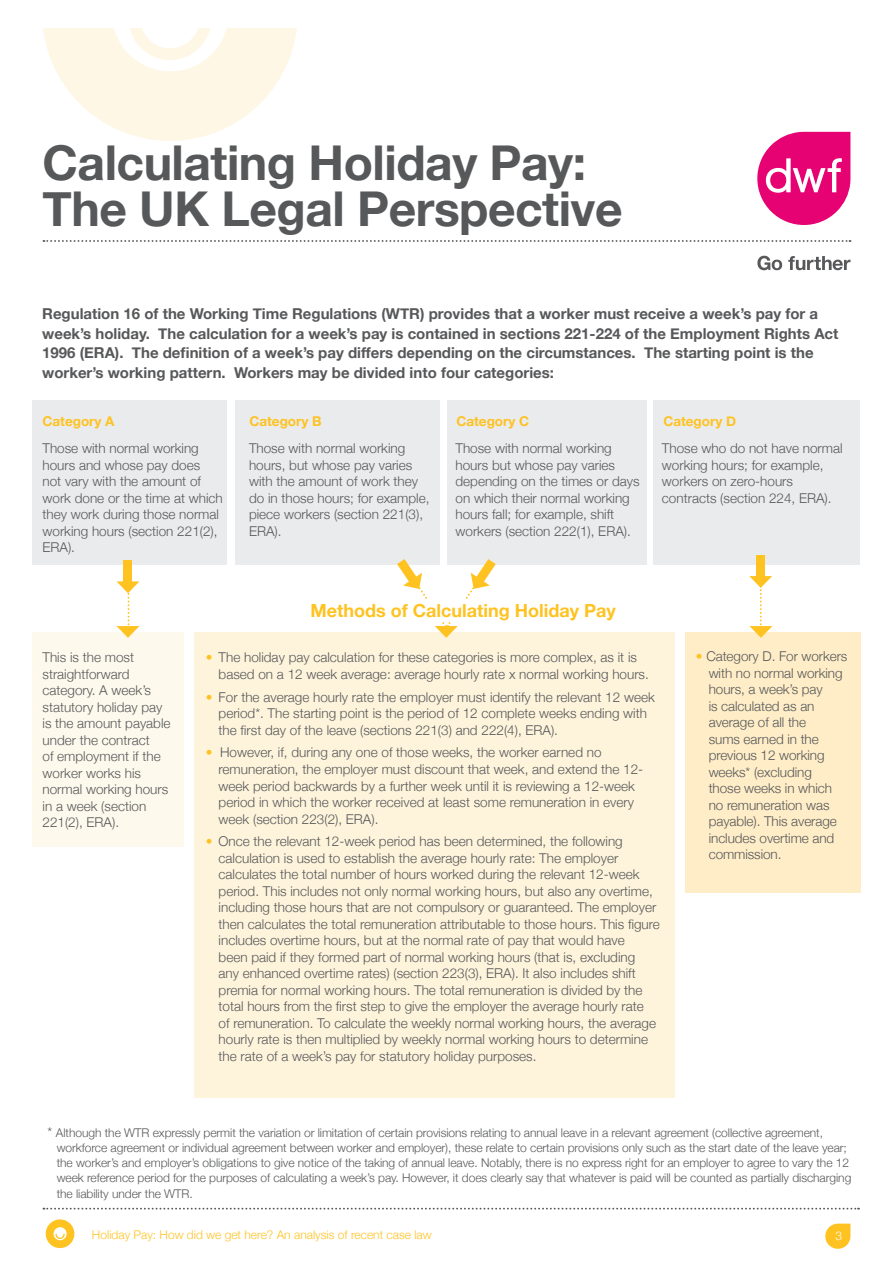
<style>
.page{position:relative;width:893px;height:1263px;background:#fff}
.page>*{position:absolute;margin:0;border:0;box-sizing:border-box;transform-origin:0 0}
.t1{font:700 48px/46.5px "Helvetica Neue";letter-spacing:-.01em;color:#57585a}
.t2{font:700 18px "Helvetica Neue";color:#fec221}
.t3{font:700 15px/19.5px "Helvetica Neue";color:#57585a}
.t4{font:300 13.5px/16.5px "Helvetica Neue";color:#57585a}
.t5{font:700 13.5px "Helvetica Neue";color:#fec221}
.t6{font:300 12px/15px "Helvetica Neue";letter-spacing:-.005em;color:#57585a}
.t7{font:300 12px "Helvetica Neue";color:#fec221}
.t8{font:300 12px "Helvetica Neue";color:#fff}
.s1{font-weight:700;color:#fec221}
.s2{font-size:13.5px}
</style>
<div class="page">
<div style="left:33px;top:632px;width:151px;height:215px;background:#fef9ed"></div>
<div style="left:195px;top:632px;width:480px;height:466px;background:#fef4dc"></div>
<div style="left:685px;top:632px;width:175px;height:261px;background:#feedc7"></div>
<div style="left:653px;top:400px;width:207px;height:165px;background:#eaebec"></div>
<div style="left:448px;top:400px;width:199px;height:165px;background:#eaebec"></div>
<div style="left:235px;top:400px;width:204px;height:165px;background:#eaebec"></div>
<div style="left:33px;top:400px;width:194px;height:165px;background:#eaebec"></div>
<svg style="left:43px;top:1208px;width:816px;height:1px"></svg>
<svg style="left:825px;top:1223px;width:25px;height:26px"></svg>
<div style="left:124px;top:560px;width:8px;height:25px;background:#fec221"></div>
<div style="left:756px;top:555px;width:9px;height:24px;background:#fec221"></div>
<svg style="left:43px;top:240px;width:807px;height:2px"></svg>
<svg style="left:757px;top:256px;width:93px;height:14px"></svg>
<svg style="left:757px;top:132px;width:93px;height:93px"></svg>
<svg style="left:46px;top:1219px;width:28px;height:29px"></svg>
<svg style="left:749px;top:576px;width:23px;height:62px"></svg>
<svg style="left:117px;top:581px;width:22px;height:57px"></svg>
<svg style="left:397px;top:559px;width:99px;height:79px"></svg>
<svg style="left:43px;top:28px;width:254px;height:113px"></svg>
<div style="left:384px;top:600px;width:112px;height:21px;background:#fff"></div>
<p class="t1" style="left:43px;top:138px;width:582px">Calculating Holiday Pay:<br>The UK Legal Perspective</p>
<p class="t3" style="left:42px;top:304px;width:798px">Regulation 16 of the Working Time Regulations (WTR) provides that a worker must receive a week’s pay for a week’s holiday. The calculation for a week’s pay is contained in sections 221-224 of the Employment Rights Act 1996 (ERA). The definition of a week’s pay differs depending on the circumstances. The starting point is the worker’s working pattern. Workers may be divided into four categories:</p>
<p class="t5" style="left:43px;top:412px;width:74px">Category A</p>
<p class="t5" style="left:249px;top:412px;width:74px">Category B</p>
<p class="t5" style="left:456px;top:412px;width:74px">Category C</p>
<p class="t5" style="left:663px;top:412px;width:74px">Category D</p>
<p class="t4" style="left:43px;top:440px;width:182px">Those with normal working hours and whose pay does<br>not vary with the amount of work done or the time at which they work during those normal working hours (section 221(2),<br>ERA).</p>
<p class="t4" style="left:249px;top:440px;width:182px">Those with normal working hours, but whose pay varies with the amount of work they do in those hours; for example, piece workers (section 221(3),<br>ERA).</p>
<p class="t4" style="left:455px;top:440px;width:186px">Those with normal working hours but whose pay varies depending on the times or days on which their normal working hours fall; for example, shift workers (section 222(1), ERA).</p>
<p class="t4" style="left:662px;top:440px;width:182px">Those who do not have normal working hours; for example, workers on zero-hours contracts (section 224, ERA).</p>
<p class="t2" style="left:310px;top:600px;width:307px">Methods of Calculating Holiday Pay</p>
<p class="t4" style="left:43px;top:649px;width:130px">This is the most straightforward category. A week’s statutory holiday pay is the amount payable under the contract<br>of employment if the worker works his normal working hours in a week (section<br>221(2), ERA).</p>
<p class="t4" style="left:709px;top:648px;width:140px;text-indent:-13px"><span class="s1">•</span> Category D. For workers with no normal working hours, a week’s pay<br>is calculated as an average of all the<br>sums earned in the previous 12 working weeks* (excluding<br>those weeks in which no remuneration was payable). This average includes overtime and commission.</p>
<p class="t4" style="left:219px;top:649px;width:432px;text-indent:-13px"><span class="s1">•</span> The holiday pay calculation for these categories is more complex, as it is based on a 12 week average: average hourly rate x normal working hours.</p>
<p class="t4" style="left:219px;top:688px;width:438px;text-indent:-13px"><span class="s1">•</span> For the average hourly rate the employer must identify the relevant 12 week period*. The starting point is the period of 12 complete weeks ending with the first day of the leave (sections 221(3) and 222(4), ERA).</p>
<p class="t4" style="left:219px;top:744px;width:426px;text-indent:-13px"><span class="s1">•</span> However, if, during any one of those weeks, the worker earned no remuneration, the employer must discount that week, and extend the 12- week period backwards by a further week until it is reviewing a 12-week period in which the worker received at least some remuneration in every week (section 223(2), ERA).</p>
<p class="t4" style="left:219px;top:833px;width:443px;text-indent:-13px"><span class="s1">•</span> Once the relevant 12-week period has been determined, the following calculation is used to establish the average hourly rate: The employer calculates the total number of hours worked during the relevant 12-week period. This includes not only normal working hours, but also any overtime, including those hours that are not compulsory or guaranteed. The employer then calculates the total remuneration attributable to those hours. This figure includes overtime hours, but at the normal rate of pay that would have<br>been paid if they formed part of normal working hours (that is, excluding<br>any enhanced overtime rates) (section 223(3), ERA). It also includes shift premia for normal working hours. The total remuneration is divided by the total hours from the first step to give the employer the average hourly rate<br>of remuneration. To calculate the weekly normal working hours, the average hourly rate is then multiplied by weekly normal working hours to determine the rate of a week’s pay for statutory holiday purposes.</p>
<p class="t6" style="left:57px;top:1125px;width:796px;text-indent:-9px"><span class="s2">*</span> Although the WTR expressly permit the variation or limitation of certain provisions relating to annual leave in a relevant agreement (collective agreement, workforce agreement or individual agreement between worker and employer), these relate to certain provisions only such as the start date of the leave year; the worker’s and employer’s obligations to give notice of the taking of annual leave. Notably, there is no express right for an employer to agree to vary the 12 week reference period for the purposes of calculating a week’s pay. However, it does clearly say that whatever is paid will be counted as partially discharging</p>
<p class="t6" style="left:57px;top:1186px;width:138px">the liability under the WTR.</p>
<p class="t7" style="left:92px;top:1228px;width:341px">Holiday Pay: How did we get here? An analysis of recent case law</p>
<p class="t8" style="left:835px;top:1228px;width:8px">3</p>
</div>
